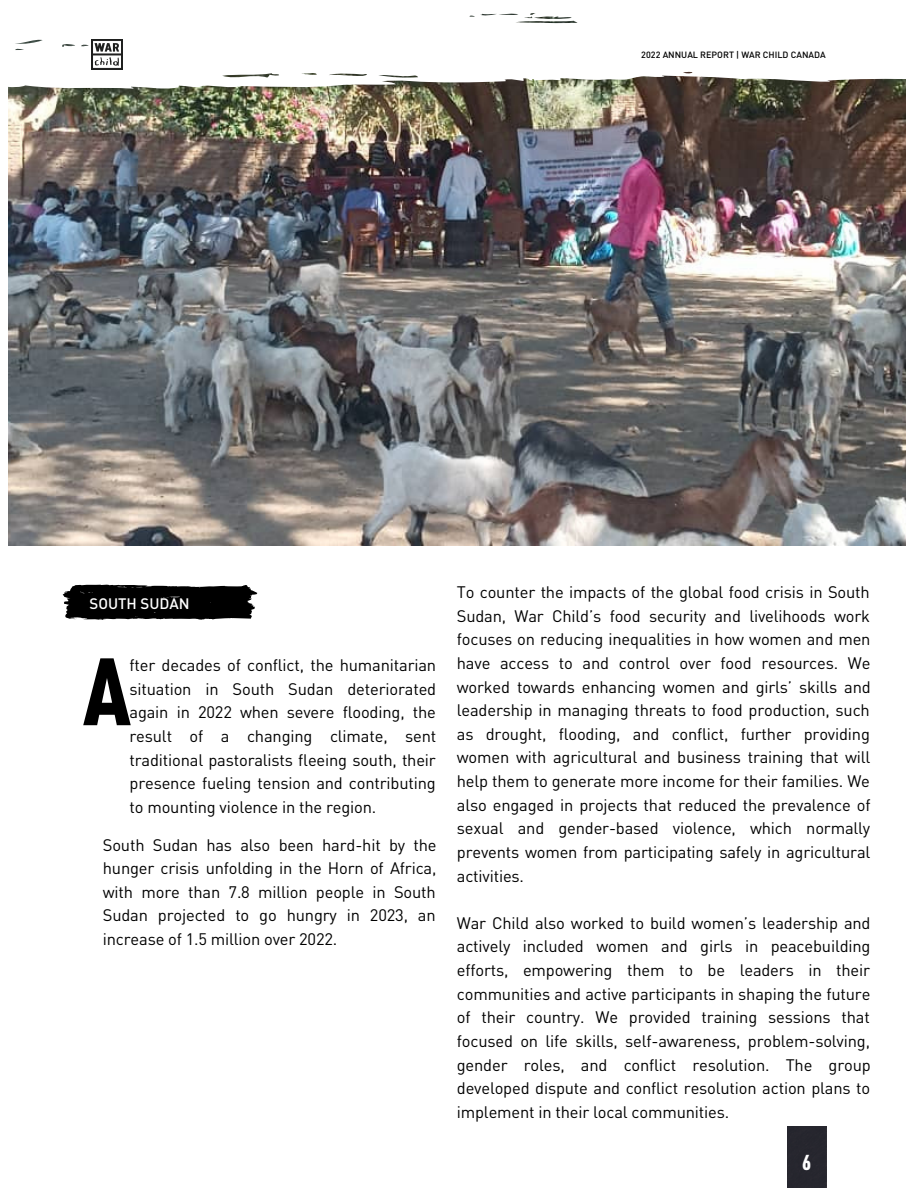
<style>
.page{position:relative;width:918px;height:1188px;background:#fff}
.page>*{position:absolute;margin:0;border:0;box-sizing:border-box;transform-origin:0 0}
.t1{font:900 condensed 93.9px "DIN Pro";color:#000}
.t2{font:900 condensed 21.3px "DIN Pro";color:#fff}
.t3{font:16.5px/23.7px "DIN Pro";letter-spacing:-.01em;color:#000;text-align:justify}
.t4{font:500 15px "DIN Pro";color:#fff}
.t5{font:500 9px "DIN Pro";color:#000}
</style>
<div class="page">
<img style="left:9px;top:90px;width:896px;height:456px">
<svg style="left:8px;top:13px;width:898px;height:77px"></svg>
<img style="left:92px;top:39px;width:30px;height:31px">
<div style="left:787px;top:1127px;width:39px;height:61px;background:#26262e"></div>
<svg style="left:63px;top:584px;width:194px;height:36px;background:#212121"></svg>
<p class="t5" style="left:641px;top:48px;width:186px">2022 ANNUAL REPORT | WAR CHILD CANADA</p>
<p class="t4" style="left:90px;top:593px;width:102px">SOUTH SUDAN</p>
<p class="t1" style="left:83px;top:627px;width:50px">A</p>
<p class="t3" style="left:130px;top:653px;width:308px">fter decades of conflict, the humanitarian situation in South Sudan deteriorated again in 2022 when severe flooding, the result of a changing climate, sent traditional pastoralists fleeing south, their presence fueling tension and contributing to mounting violence in the region.</p>
<p class="t3" style="left:103px;top:832px;width:335px">South Sudan has also been hard-hit by the hunger crisis unfolding in the Horn of Africa, with more than 7.8 million people in South Sudan projected to go hungry in 2023, an increase of 1.5 million over 2022.</p>
<p class="t3" style="left:457px;top:580px;width:415px">To counter the impacts of the global food crisis in South Sudan, War Child’s food security and livelihoods work focuses on reducing inequalities in how women and men have access to and control over food resources. We worked towards enhancing women and girls’ skills and leadership in managing threats to food production, such as drought, flooding, and conflict, further providing women with agricultural and business training that will help them to generate more income for their families. We also engaged in projects that reduced the prevalence of sexual and gender-based violence, which normally prevents women from participating safely in agricultural activities.</p>
<p class="t3" style="left:457px;top:910px;width:416px">War Child also worked to build women’s leadership and actively included women and girls in peacebuilding efforts, empowering them to be leaders in their communities and active participants in shaping the future of their country. We provided training sessions that focused on life skills, self-awareness, problem-solving, gender roles, and conflict resolution. The group developed dispute and conflict resolution action plans to implement in their local communities.</p>
<p class="t2" style="left:802px;top:1148px;width:11px">6</p>
</div>
